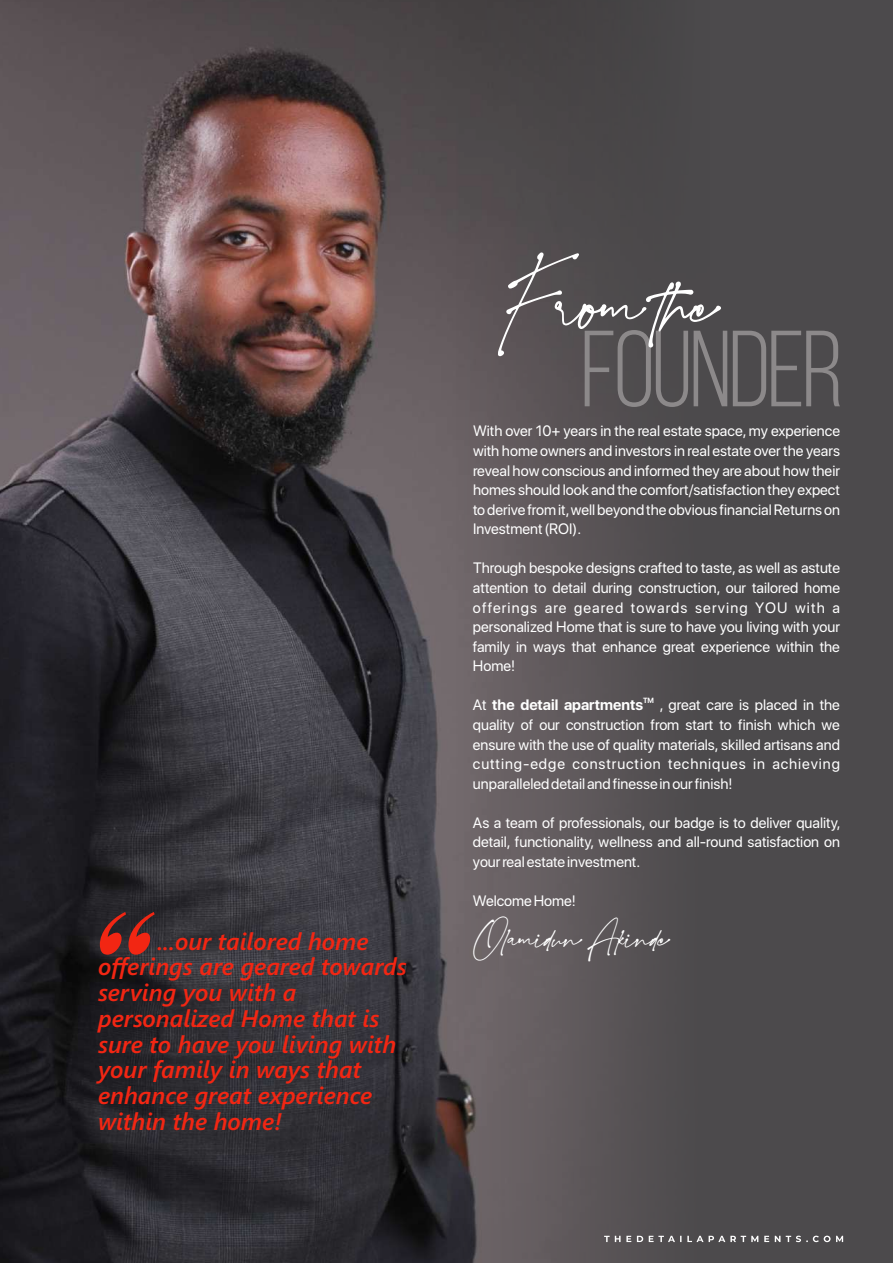
<style>
.page{position:relative;width:893px;height:1263px;background:#4c4a4c}
.page>*{position:absolute;margin:0;border:0;box-sizing:border-box;transform-origin:0 0}
.t1{font:italic 172.2px "Playfair Display";color:#f22613}
.t2{font:108px "Bebas Neue";letter-spacing:-.03em;color:#8c898a}
.t3{font:108px "Southam Demo";color:#fff}
.t4{font:45px "Southam Demo";color:#fff}
.t5{font:italic 600 24px/25.7px "Segoe UI";color:#f22613}
.t6{font:15px/19.5px "SF Pro Display";color:#fff;text-align:justify}
.t7{font:700 7.5px "SF Pro Display";color:#fff}
.s1{font-weight:700}
</style>
<div class="page">
<img style="left:0;top:0;width:725px;height:1263px">
<svg style="left:604px;top:1235px;width:239px;height:7px"></svg>
<h2 class="t3" style="left:502px;top:237px;width:216px">From the</h2>
<h2 class="t2" style="left:580px;top:325px;width:265px">FOUNDER</h2>
<p class="t6" style="left:473px;top:421px;width:368px">With over 10+ years in the real estate space, my experience with home owners and investors in real estate over the years reveal how conscious and informed they are about how their homes should look and the comfort/satisfaction they expect to derive from it,well beyond the obvious financial Returns on Investment (ROI).</p>
<p class="t6" style="left:473px;top:558px;width:369px">Through bespoke designs crafted to taste, as well as astute attention to detail during construction, our tailored home offerings are geared towards serving YOU with a personalized Home that is sure to have you living with your family in ways that enhance great experience within the Home!</p>
<p class="t7" style="left:643px;top:696px;width:12px">TM</p>
<p class="t6" style="left:473px;top:695px;width:369px">At <span class="s1">the detail apartments</span> , great care is placed in the quality of our construction from start to finish which we ensure with the use of quality materials, skilled artisans and cutting-edge construction techniques in achieving unparalleled detail and finesse in our finish!</p>
<p class="t6" style="left:473px;top:813px;width:369px">As a team of professionals, our badge is to deliver quality, detail, functionality, wellness and all-round satisfaction on your real estate investment.</p>
<p class="t6" style="left:473px;top:891px;width:105px">Welcome Home!</p>
<h1 class="t1" style="left:79px;top:851px;width:70px">“</h1>
<h3 class="t4" style="left:473px;top:910px;width:197px">Olamidun Akinde</h3>
<h3 class="t5" style="left:98px;top:931px;width:310px;text-indent:59px">...our tailored home offerings are geared towards serving you with a personalized Home that is sure to have you living with your family in ways that enhance great experience within the home!</h3>
</div>
